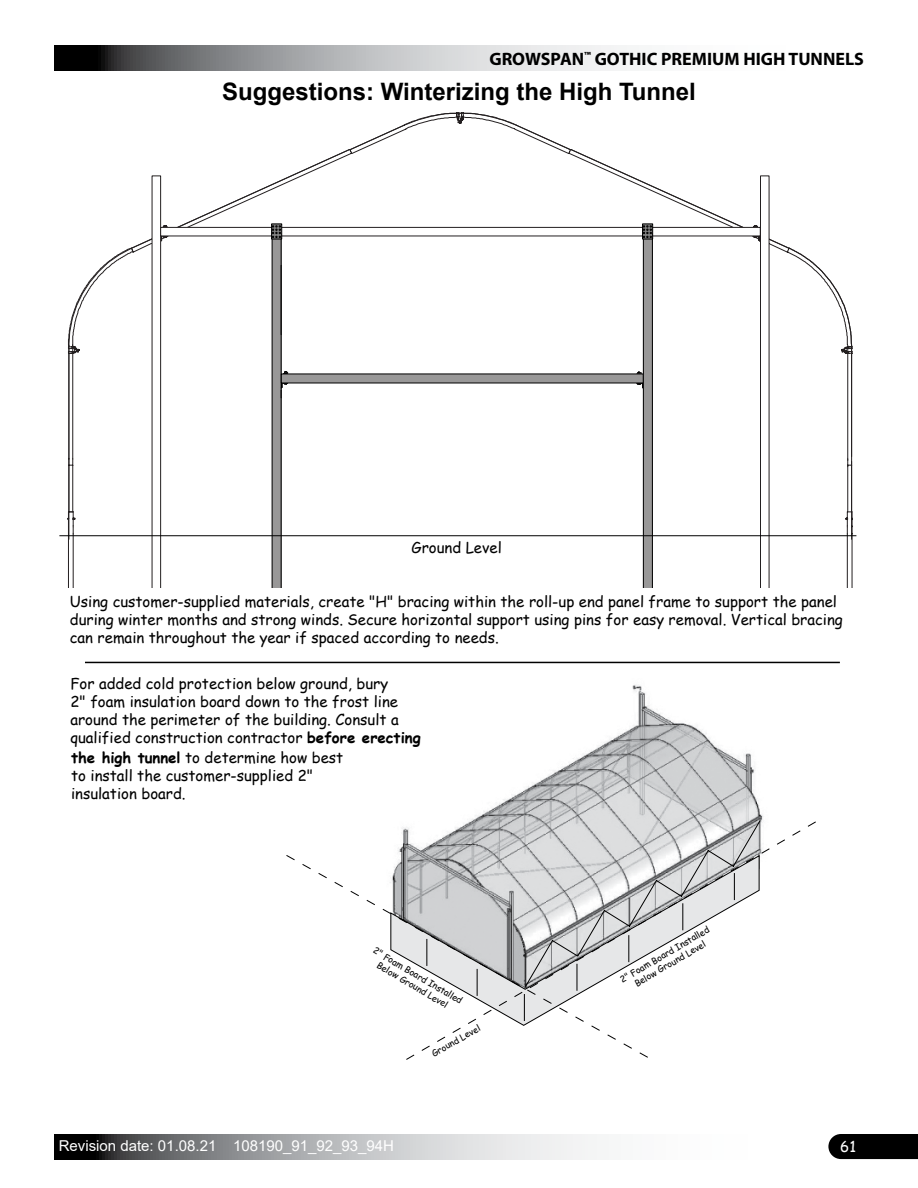
<style>
.page{position:relative;width:918px;height:1188px;background:#fff}
.page>*{position:absolute;margin:0;border:0;box-sizing:border-box;transform-origin:0 0}
.t1{font:700 24px "Arial";color:#000}
.t2{font:700 18px "Myriad Pro";color:#000}
.t3{font:15px/18px "Comic Sans MS";color:#000}
.t4{font:15px "Arial";color:#fff}
.t5{font:15px "Comic Sans MS";color:#fff}
.t6{font:9px/10.8px "Comic Sans MS";color:#000;text-align:center}
.s1{font-weight:700}
</style>
<div class="page">
<svg style="left:54px;top:45px;width:573px;height:25px;background:#a0a1a3"></svg>
<div style="left:828px;top:1134px;width:90px;height:25px;background:#000"></div>
<svg style="left:54px;top:1134px;width:543px;height:25px;background:#a0a1a3"></svg>
<img style="left:398px;top:685px;width:365px;height:169px">
<svg style="left:405px;top:821px;width:411px;height:239px"></svg>
<svg style="left:286px;top:854px;width:363px;height:204px"></svg>
<hr style="left:85px;top:662px;width:755px;height:1px;background:#000">
<svg style="left:68px;top:112px;width:785px;height:428px"></svg>
<svg style="left:151px;top:175px;width:17px;height:413px"></svg>
<div style="left:160px;top:227px;width:601px;height:9px;background:#fff;border:1px solid #231f20"></div>
<svg style="left:753px;top:175px;width:17px;height:413px"></svg>
<div style="left:281px;top:374px;width:363px;height:9px;background:#999898"></div>
<svg style="left:642px;top:223px;width:11px;height:2px"></svg>
<svg style="left:636px;top:225px;width:17px;height:363px"></svg>
<svg style="left:271px;top:223px;width:11px;height:17px"></svg>
<svg style="left:272px;top:225px;width:16px;height:363px"></svg>
<hr style="left:59px;top:535px;width:797px;height:1px;background:#000">
<p class="t2" style="left:489px;top:47px;width:376px">GROWSPAN<sup>™</sup> GOTHIC PREMIUM HIGH TUNNELS</p>
<h1 class="t1" style="left:222px;top:74px;width:475px">Suggestions: Winterizing the High Tunnel</h1>
<p class="t3" style="left:411px;top:538px;width:92px">Ground Level</p>
<p class="t3" style="left:70px;top:593px;width:774px">Using customer-supplied materials, create "H" bracing within the roll-up end panel frame to support the panel during winter months and strong winds. Secure horizontal support using pins for easy removal. Vertical bracing can remain throughout the year if spaced according to needs.</p>
<p class="t3" style="left:70px;top:674px;width:352px">For added cold protection below ground, bury<br>2" foam insulation board down to the frost line around the perimeter of the building. Consult a qualified construction contractor <span class="s1">before erecting</span></p>
<p class="t3" style="left:71px;top:748px;width:274px"><span class="s1">the high tunnel</span> to determine how best to install the customer-supplied 2" insulation board.</p>
<p class="t6" style="left:377px;top:945px;width:103px;rotate:30deg">2" Foam Board Installed<br>Below Ground Level</p>
<p class="t4" style="left:59px;top:1135px;width:337px">Revision date: 01.08.21 108190_91_92_93_94H</p>
<p class="t6" style="left:430px;top:1049px;width:56px;rotate:-29deg">Ground Level</p>
<p class="t6" style="left:618px;top:975px;width:103px;rotate:-30deg">2" Foam Board Installed<br>Below Ground Level</p>
<p class="t5" style="left:840px;top:1135px;width:17px">61</p>
</div>
